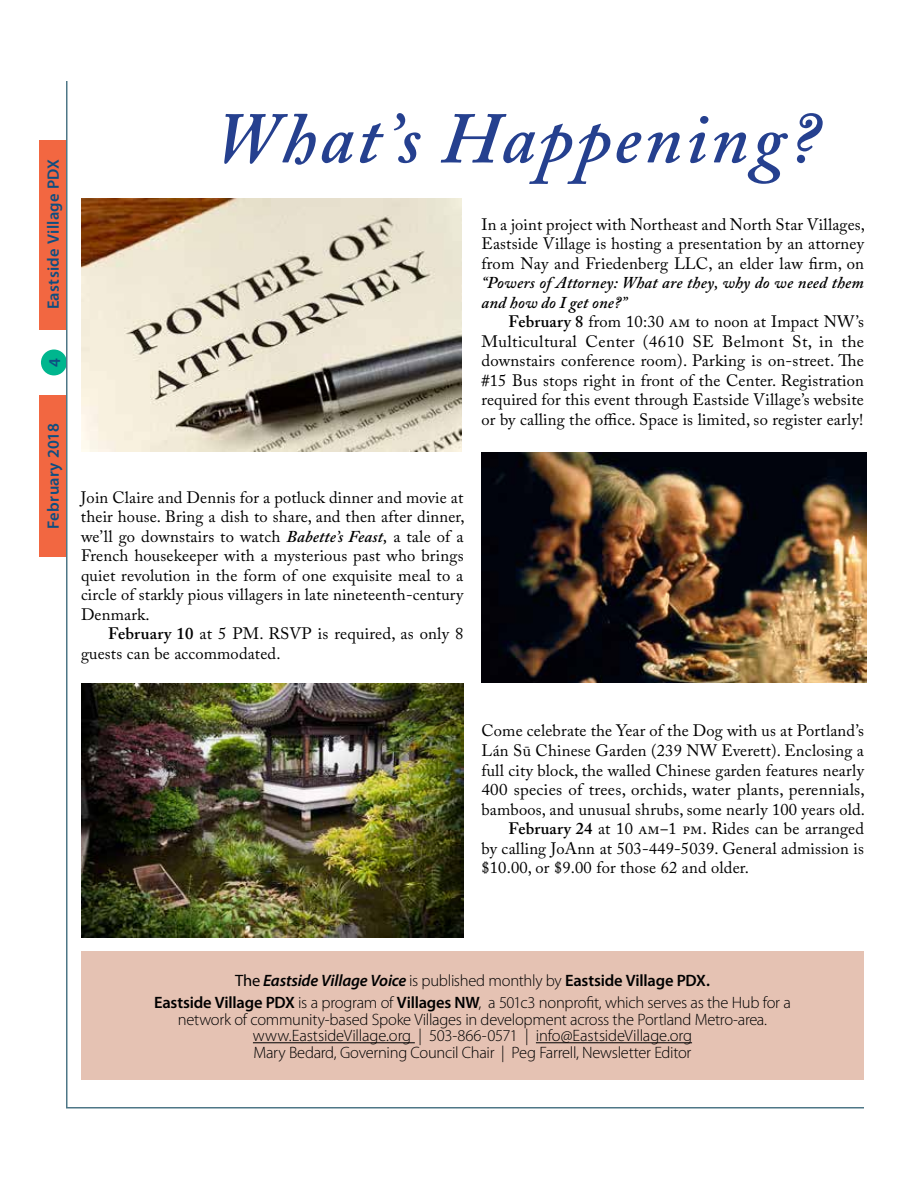
<style>
.page{position:relative;width:918px;height:1188px;background:#fff}
.page>*{position:absolute;margin:0;border:0;box-sizing:border-box;transform-origin:0 0}
.t1{font:italic 600 72px "Adobe Caslon Pro";letter-spacing:.05em;color:#25408f}
.t2{font:16.5px/19.5px "Adobe Caslon Pro";letter-spacing:.01em;color:#000;text-align:justify}
.t3{font:300 16.5px/16.5px "Myriad Pro";letter-spacing:-.015em;color:#000;text-align:center}
.t4{font:italic 600 16.5px/19.5px "Adobe Caslon Pro";letter-spacing:.01em;color:#000}
.t5{font:600 16.5px "Myriad Pro";letter-spacing:.02em;color:#0e4e81}
.s1{font-weight:600}
.s2{font-weight:600;font-style:italic}
.s3{font-family:"Myriad Pro"}
.s4{font-weight:400}
</style>
<div class="page">
<div style="left:41px;top:349px;width:26px;height:26px;background:#00b68e;border-radius:50%"></div>
<div style="left:39px;top:140px;width:27px;height:190px;background:#f26741"></div>
<div style="left:39px;top:395px;width:27px;height:162px;background:#f26741"></div>
<hr style="left:66px;top:81px;width:2px;height:1026px;background:#4e7787">
<hr style="left:66px;top:1107px;width:798px;height:1px;background:#4e7787">
<div style="left:81px;top:951px;width:783px;height:129px;background:#e5c2b3"></div>
<hr style="left:253px;top:1042px;width:162px;height:1px;background:#000">
<hr style="left:536px;top:1042px;width:156px;height:1px;background:#000">
<img style="left:81px;top:198px;width:381px;height:254px">
<img style="left:482px;top:452px;width:385px;height:230px">
<img style="left:81px;top:683px;width:383px;height:255px">
<p class="t5" style="left:43px;top:309px;width:152px;rotate:-90deg">Eastside Village PDX</p>
<p class="t5" style="left:44px;top:367px;width:10px;rotate:-90deg">4</p>
<p class="t5" style="left:43px;top:529px;width:107px;rotate:-90deg">February 2018</p>
<h1 class="t1" style="left:214px;top:95px;width:606px">What’s Happening?</h1>
<p class="t2" style="left:482px;top:214px;width:385px">In a joint project with Northeast and North Star Villages, Eastside Village is hosting a presentation by an attorney from Nay and Friedenberg LLC, an elder law firm, on</p>
<p class="t4" style="left:482px;top:273px;width:384px">“Powers of Attorney: What are they, why do we need them and how do I get one?”</p>
<p class="t2" style="left:482px;top:312px;width:384px;text-indent:27px"><span class="s1">February 8</span> from 10:30 am to noon at Impact NW’s Multicultural Center (4610 SE Belmont St, in the downstairs conference room). Parking is on-street. The #15 Bus stops right in front of the Center. Registration required for this event through Eastside Village’s website or by calling the office. Space is limited, so register early!</p>
<p class="t2" style="left:81px;top:487px;width:385px">Join Claire and Dennis for a potluck dinner and movie at their house. Bring a dish to share, and then after dinner, we’ll go downstairs to watch <span class="s2">Babette’s Feast,</span> a tale of a French housekeeper with a mysterious past who brings quiet revolution in the form of one exquisite meal to a circle of starkly pious villagers in late nineteenth-century Denmark.</p>
<p class="t2" style="left:81px;top:624px;width:384px;text-indent:27px"><span class="s1">February 10</span> at 5 PM. RSVP is required, as only 8 guests can be accommodated.</p>
<p class="t2" style="left:482px;top:721px;width:384px">Come celebrate the Year of the Dog with us at Portland’s</p>
<p class="t2" style="left:482px;top:741px;width:384px">Lán Sū Chinese Garden (239 NW Everett). Enclosing a</p>
<p class="t2" style="left:482px;top:760px;width:384px">full city block, the walled Chinese garden features nearly</p>
<p class="t2" style="left:482px;top:780px;width:385px">400 species of trees, orchids, water plants, perennials,</p>
<p class="t2" style="left:482px;top:799px;width:385px">bamboos, and unusual shrubs, some nearly 100 years old.</p>
<p class="t2" style="left:508px;top:819px;width:357px"><span class="s1">February 24</span> at 10 am<span class="s3">–</span>1 pm. Rides can be arranged</p>
<p class="t2" style="left:481px;top:838px;width:384px">by calling JoAnn at 503-449-5039. General admission is</p>
<p class="t2" style="left:481px;top:858px;width:269px">$10.00, or $9.00 for those 62 and older.</p>
<p class="t3" style="left:154px;top:970px;width:638px;line-height:21.9px"><span class="s4">The</span> <span class="s2">Eastside Village Voice</span> is published monthly by <span class="s1">Eastside Village PDX.<br>Eastside Village PDX</span> is a program of <span class="s1">Villages NW</span>, a 501c3 nonprofit, which serves as the Hub for a</p>
<p class="t3" style="left:178px;top:1011px;width:591px">network of community-based Spoke Villages in development across the Portland Metro-area. www.EastsideVillage.org | 503-866-0571 | info@EastsideVillage.org<br>Mary Bedard, Governing Council Chair | Peg Farrell, Newsletter Editor</p>
</div>
